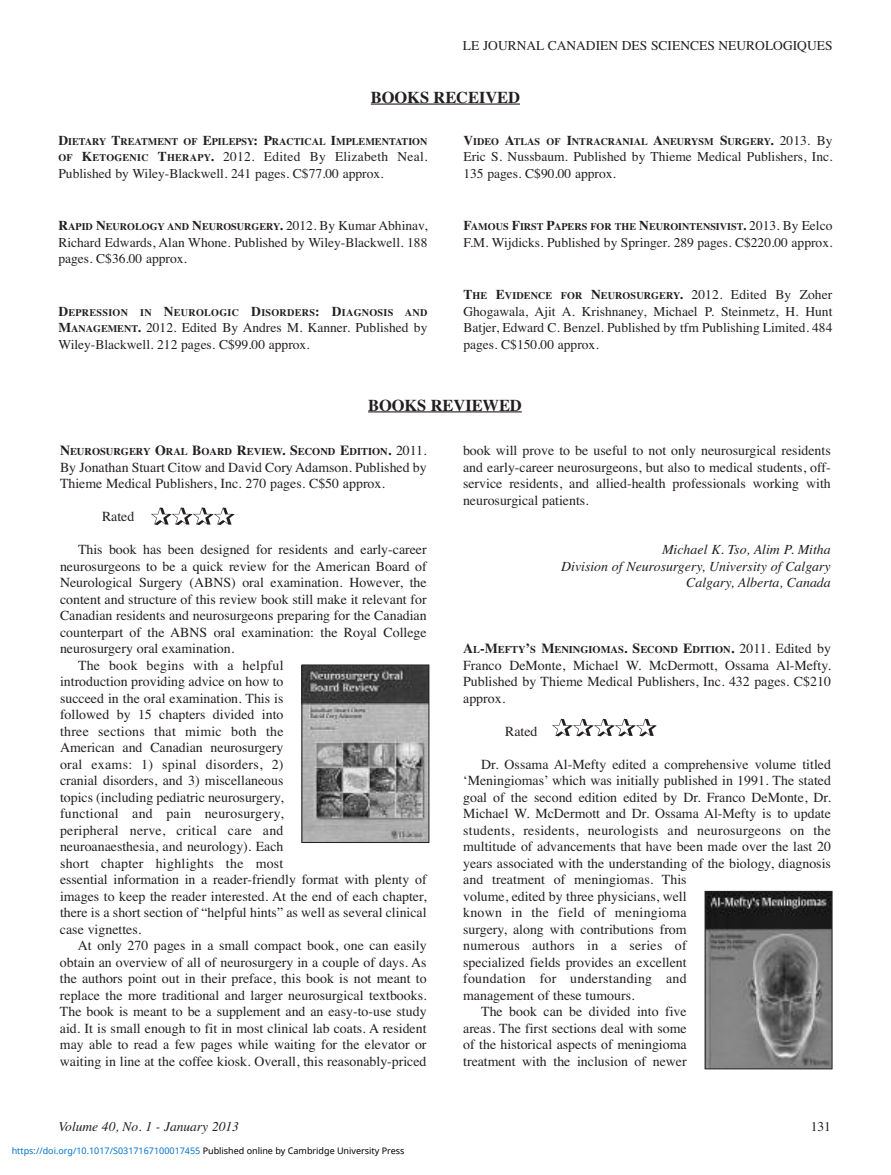
<style>
.page{position:relative;width:891px;height:1175px;background:#fff}
.page>*{position:absolute;margin:0;border:0;box-sizing:border-box;transform-origin:0 0}
.t1{font:700 16.5px "Times";letter-spacing:-.005em;color:#231f20}
.t2{font:13.8px/16.5px "Times";color:#231f20;text-align:justify}
.t3{font:13.8px "Times";letter-spacing:.02em;color:#231f20}
.t4{font:italic 13.8px/16.5px "Times";color:#231f20;text-align:right}
.t5{font:13.5px/16.5px "Times";color:#231f20}
.t6{font:italic 13.5px "Times";color:#231f20}
.t7{font:700 10.35px "Times";color:#231f20}
.t8{font:700 10.2px "Times";color:#231f20}
.t9{font:700 10.2px "Times";letter-spacing:.025em;color:#231f20}
.t10{font:9px "Noto Sans";color:#0172cf}
.s1{font-size:13.5px}
.s2{font-weight:700;font-size:10.2px}
.s3{font-weight:700}
.s4{font-weight:400;font-size:13.5px}
.s5{font-size:13.8px}
.s6{font-weight:400;font-size:13.8px}
.s7{color:#000}
</style>
<div class="page">
<hr style="left:371px;top:103px;width:149px;height:2px;background:#231f20">
<hr style="left:368px;top:411px;width:154px;height:1px;background:#231f20">
<img style="left:304px;top:666px;width:123px;height:175px">
<div style="left:302px;top:664px;width:127px;height:179px;border:1px solid #231f20"></div>
<svg style="left:151px;top:507px;width:84px;height:18px"></svg>
<svg style="left:552px;top:718px;width:105px;height:18px"></svg>
<img style="left:707px;top:893px;width:123px;height:174px">
<div style="left:705px;top:891px;width:127px;height:178px;border:1px solid #231f20"></div>
<p class="t5" style="left:463px;top:37px;width:371px">LE JOURNAL CANADIEN DES SCIENCES NEUROLOGIQUES</p>
<p class="t1" style="left:371px;top:87px;width:151px">BOOKS RECEIVED</p>
<p class="t8" style="left:58px;top:135px;width:371px"><span class="s1">D</span>IETARY <span class="s1">T</span>REATMENT OF <span class="s1">E</span>PILEPSY<span class="s1">: P</span>RACTICAL <span class="s1">I</span>MPLEMENTATION</p>
<p class="t5" style="left:58px;top:148px;width:371px"><span class="s2">OF</span> <span class="s3">K</span><span class="s2">ETOGENIC</span> <span class="s3">T</span><span class="s2">HERAPY</span><span class="s3">.</span> 2012. Edited By Elizabeth Neal.<br>Published by Wiley-Blackwell. 241 pages. C$77.00 approx.</p>
<p class="t8" style="left:58px;top:221px;width:371px"><span class="s1">R</span>APID <span class="s1">N</span>EUROLOGY AND <span class="s1">N</span>EUROSURGERY<span class="s1">.</span> <span class="s4">2012. By Kumar Abhinav,</span></p>
<p class="t5" style="left:58px;top:234px;width:370px">Richard Edwards, Alan Whone. Published by Wiley-Blackwell. 188 pages. C$36.00 approx.</p>
<p class="t9" style="left:58px;top:306px;width:371px"><span class="s1">D</span>EPRESSION IN <span class="s1">N</span>EUROLOGIC <span class="s1">D</span>ISORDERS<span class="s1">: D</span>IAGNOSIS AND</p>
<p class="t5" style="left:58px;top:319px;width:370px"><span class="s3">M</span><span class="s2">ANAGEMENT</span><span class="s3">.</span> 2012. Edited By Andres M. Kanner. Published by<br>Wiley-Blackwell. 212 pages. C$99.00 approx.</p>
<p class="t8" style="left:463px;top:135px;width:371px"><span class="s1">V</span>IDEO <span class="s1">A</span>TLAS OF <span class="s1">I</span>NTRACRANIAL <span class="s1">A</span>NEURYSM <span class="s1">S</span>URGERY<span class="s1">.</span> <span class="s4">2013. By</span></p>
<p class="t5" style="left:463px;top:148px;width:371px">Eric S. Nussbaum. Published by Thieme Medical Publishers, Inc.<br>135 pages. C$90.00 approx.</p>
<p class="t8" style="left:463px;top:221px;width:371px"><span class="s1">F</span>AMOUS <span class="s1">F</span>IRST <span class="s1">P</span>APERS FOR THE <span class="s1">N</span>EUROINTENSIVIST<span class="s1">.</span> <span class="s4">2013. By Eelco</span></p>
<p class="t5" style="left:463px;top:234px;width:370px">F.M. Wijdicks. Published by Springer. 289 pages. C$220.00 approx.</p>
<p class="t8" style="left:463px;top:290px;width:371px"><span class="s1">T</span>HE <span class="s1">E</span>VIDENCE FOR <span class="s1">N</span>EUROSURGERY<span class="s1">.</span> <span class="s4">2012. Edited By Zoher</span></p>
<p class="t5" style="left:463px;top:303px;width:371px;text-align:justify">Ghogawala, Ajit A. Krishnaney, Michael P. Steinmetz, H. Hunt Batjer, Edward C. Benzel. Published by tfm Publishing Limited. 484 pages. C$150.00 approx.</p>
<p class="t1" style="left:368px;top:395px;width:155px">BOOKS REVIEWED</p>
<p class="t7" style="left:60px;top:445px;width:368px"><span class="s5">N</span>EUROSURGERY <span class="s5">O</span>RAL <span class="s5">B</span>OARD <span class="s5">R</span>EVIEW<span class="s5">. S</span>ECOND <span class="s5">E</span>DITION<span class="s5">.</span> <span class="s6">2011.</span></p>
<p class="t2" style="left:60px;top:458px;width:368px">By Jonathan Stuart Citow and David Cory Adamson. Published by<br>Thieme Medical Publishers, Inc. 270 pages. C$50 approx.</p>
<p class="t2" style="left:102px;top:508px;width:34px">Rated</p>
<p class="t2" style="left:78px;top:541px;width:350px">This book has been designed for residents and early-career</p>
<p class="t2" style="left:60px;top:557px;width:368px">neurosurgeons to be a quick review for the American Board of</p>
<p class="t2" style="left:60px;top:574px;width:368px">Neurological Surgery (ABNS) oral examination. However, the</p>
<p class="t2" style="left:60px;top:590px;width:368px">content and structure of this review book still make it relevant for</p>
<p class="t2" style="left:60px;top:607px;width:368px">Canadian residents and neurosurgeons preparing for the Canadian</p>
<p class="t2" style="left:60px;top:623px;width:368px">counterpart of the ABNS oral examination: the Royal College</p>
<p class="t2" style="left:60px;top:640px;width:176px">neurosurgery oral examination.</p>
<p class="t3" style="left:78px;top:657px;width:207px">The book begins with a helpful</p>
<p class="t2" style="left:60px;top:673px;width:225px">introduction providing advice on how to</p>
<p class="t2" style="left:60px;top:689px;width:225px">succeed in the oral examination. This is</p>
<p class="t2" style="left:60px;top:706px;width:225px">followed by 15 chapters divided into</p>
<p class="t3" style="left:60px;top:723px;width:225px">three sections that mimic both the</p>
<p class="t2" style="left:60px;top:739px;width:225px">American and Canadian neurosurgery</p>
<p class="t3" style="left:60px;top:756px;width:225px">oral exams: 1) spinal disorders, 2)</p>
<p class="t2" style="left:60px;top:772px;width:225px">cranial disorders, and 3) miscellaneous</p>
<p class="t2" style="left:60px;top:788px;width:225px">topics (including pediatric neurosurgery,</p>
<p class="t3" style="left:60px;top:805px;width:225px">functional and pain neurosurgery,</p>
<p class="t3" style="left:60px;top:822px;width:225px">peripheral nerve, critical care and</p>
<p class="t2" style="left:60px;top:838px;width:225px">neuroanaesthesia, and neurology). Each</p>
<p class="t3" style="left:60px;top:855px;width:225px">short chapter highlights the most</p>
<p class="t2" style="left:60px;top:871px;width:368px">essential information in a reader-friendly format with plenty of</p>
<p class="t2" style="left:60px;top:887px;width:368px">images to keep the reader interested. At the end of each chapter,</p>
<p class="t2" style="left:60px;top:904px;width:368px">there is a short section of “helpful hints” as well as several clinical</p>
<p class="t2" style="left:60px;top:920px;width:83px">case vignettes.</p>
<p class="t2" style="left:78px;top:937px;width:350px">At only 270 pages in a small compact book, one can easily</p>
<p class="t2" style="left:60px;top:953px;width:368px">obtain an overview of all of neurosurgery in a couple of days. As</p>
<p class="t2" style="left:60px;top:970px;width:368px">the authors point out in their preface, this book is not meant to</p>
<p class="t2" style="left:60px;top:986px;width:368px">replace the more traditional and larger neurosurgical textbooks.</p>
<p class="t2" style="left:60px;top:1003px;width:368px">The book is meant to be a supplement and an easy-to-use study</p>
<p class="t2" style="left:60px;top:1019px;width:368px">aid. It is small enough to fit in most clinical lab coats. A resident</p>
<p class="t2" style="left:60px;top:1036px;width:368px">may able to read a few pages while waiting for the elevator or</p>
<p class="t2" style="left:60px;top:1052px;width:368px">waiting in line at the coffee kiosk. Overall, this reasonably-priced</p>
<p class="t2" style="left:463px;top:442px;width:369px">book will prove to be useful to not only neurosurgical residents and early-career neurosurgeons, but also to medical students, off&shy;service residents, and allied-health professionals working with neurosurgical patients.</p>
<p class="t4" style="left:561px;top:541px;width:271px">Michael K. Tso, Alim P. Mitha<br>Division of Neurosurgery, University of Calgary<br>Calgary, Alberta, Canada</p>
<p class="t7" style="left:463px;top:643px;width:369px"><span class="s5">A</span>L<span class="s5">-M</span>EFTY<span class="s5">’</span>S <span class="s5">M</span>ENINGIOMAS<span class="s5">. S</span>ECOND <span class="s5">E</span>DITION<span class="s5">.</span> <span class="s6">2011. Edited by</span></p>
<p class="t2" style="left:463px;top:656px;width:369px">Franco DeMonte, Michael W. McDermott, Ossama Al-Mefty.<br>Published by Thieme Medical Publishers, Inc. 432 pages. C$210 approx.</p>
<p class="t2" style="left:505px;top:722px;width:34px">Rated</p>
<p class="t2" style="left:481px;top:755px;width:351px">Dr. Ossama Al-Mefty edited a comprehensive volume titled</p>
<p class="t2" style="left:463px;top:772px;width:369px">‘Meningiomas’ which was initially published in 1991. The stated</p>
<p class="t2" style="left:463px;top:788px;width:369px">goal of the second edition edited by Dr. Franco DeMonte, Dr.</p>
<p class="t2" style="left:463px;top:805px;width:369px">Michael W. McDermott and Dr. Ossama Al-Mefty is to update</p>
<p class="t3" style="left:463px;top:822px;width:369px">students, residents, neurologists and neurosurgeons on the</p>
<p class="t2" style="left:463px;top:838px;width:369px">multitude of advancements that have been made over the last 20</p>
<p class="t2" style="left:463px;top:854px;width:369px">years associated with the understanding of the biology, diagnosis</p>
<p class="t2" style="left:463px;top:871px;width:225px">and treatment of meningiomas. This</p>
<p class="t2" style="left:463px;top:887px;width:225px">volume, edited by three physicians, well</p>
<p class="t3" style="left:463px;top:904px;width:225px">known in the field of meningioma</p>
<p class="t2" style="left:463px;top:920px;width:225px">surgery, along with contributions from</p>
<p class="t3" style="left:463px;top:937px;width:225px">numerous authors in a series of</p>
<p class="t2" style="left:463px;top:953px;width:225px">specialized fields provides an excellent</p>
<p class="t3" style="left:463px;top:970px;width:225px">foundation for understanding and</p>
<p class="t2" style="left:463px;top:986px;width:173px">management of these tumours.</p>
<p class="t2" style="left:481px;top:1003px;width:207px">The book can be divided into five</p>
<p class="t2" style="left:463px;top:1019px;width:225px">areas. The first sections deal with some</p>
<p class="t2" style="left:463px;top:1036px;width:225px">of the historical aspects of meningioma</p>
<p class="t2" style="left:463px;top:1052px;width:225px">treatment with the inclusion of newer</p>
<p class="t6" style="left:59px;top:1118px;width:182px">Volume 40, No. 1 - January 2013</p>
<p class="t5" style="left:811px;top:1117px;width:22px">131</p>
<p class="t10" style="left:12px;top:1143px;width:394px">https://doi.org/10.1017/S0317167100017455 <span class="s7">Published online by Cambridge University Press</span></p>
</div>
